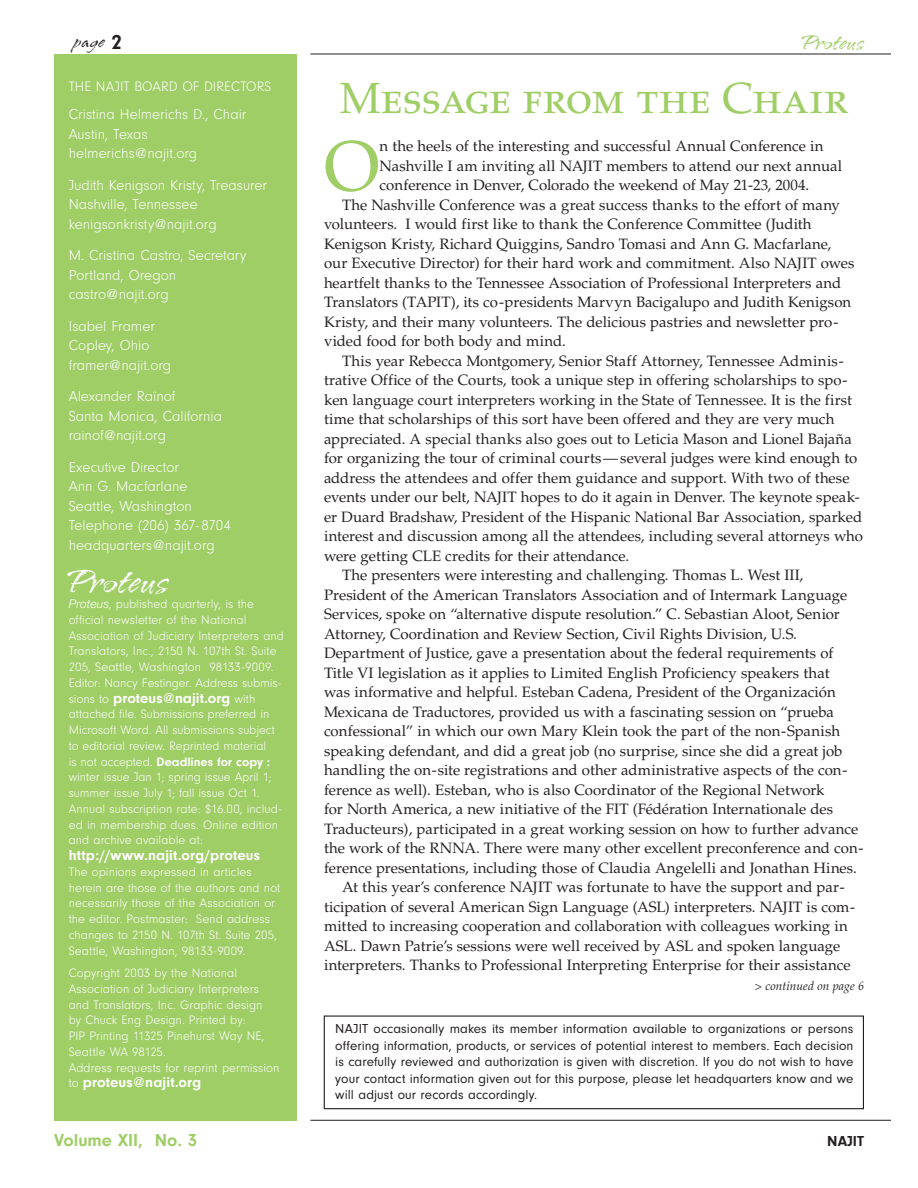
<style>
.page{position:relative;width:918px;height:1188px;background:#fff}
.page>*{position:absolute;margin:0;border:0;box-sizing:border-box;transform-origin:0 0}
.t1{font:70.65px "Palatino";color:#9fce66}
.t2{font:43.5px "Palatino SC";color:#9fce66}
.t3{font:39px "Arid ITC";letter-spacing:.005em;color:#fff}
.t4{font:24px "Arid ITC";letter-spacing:.01em;color:#9fce66}
.t5{font:21px "Arid ITC";color:#231f20}
.t6{font:700 18px "Neuzeit Gro T";color:#9fce66}
.t7{font:15px "Palatino";color:#231f20}
.t8{font:15px/19.5px "Neuzeit Gro T Ligh";color:#fff}
.t9{font:700 15px "Neuzeit Gro T";letter-spacing:.005em;color:#fff}
.t10{font:700 15px "Neuzeit Gro T";color:#231f20}
.t11{font:14.25px "Neuzeit Gro T Ligh";letter-spacing:.005em;color:#fff}
.t12{font:13.5px/16.5px "Neuzeit Gro T";letter-spacing:.005em;color:#231f20;text-align:justify}
.t13{font:12.75px/15.8px "Neuzeit Gro T Ligh";letter-spacing:.005em;color:#fff}
.t14{font:700 12.75px "Neuzeit Gro T";color:#fff}
.t15{font:italic 12px "Palatino";letter-spacing:.01em;color:#231f20}
.s1{font-family:"Neuzeit Gro T";font-weight:700}
.s2{font-family:"Helvetica Neue";font-weight:300;font-style:italic;font-size:12px}
.s3{font-family:"Neuzeit Gro T Ligh";font-weight:400;font-size:12.75px}
.s4{font-family:"Neuzeit Gro T Ligh";font-weight:400}
</style>
<div class="page">
<hr style="left:310px;top:54px;width:581px;height:1px;background:#231f20">
<hr style="left:310px;top:1120px;width:581px;height:1px;background:#231f20">
<div style="left:54px;top:54px;width:243px;height:1066px;background:#9fce66"></div>
<div style="left:324px;top:1016px;width:540px;height:93px;border:1px solid #231f20"></div>
<h3 class="t5" style="left:74px;top:30px;width:50px">page <span class="s1">2</span></h3>
<h3 class="t4" style="left:802px;top:30px;width:63px">Proteus</h3>
<p class="t11" style="left:69px;top:78px;width:204px">THE NAJIT BOARD OF DIRECTORS</p>
<p class="t8" style="left:69px;top:105px;width:179px">Cristina Helmerichs D., Chair<br>Austin, Texas helmerichs@najit.org</p>
<p class="t8" style="left:69px;top:175px;width:200px">Judith Kenigson Kristy, Treasurer<br>Nashville, Tennessee kenigsonkristy@najit.org</p>
<p class="t8" style="left:69px;top:246px;width:179px">M. Cristina Castro, Secretary<br>Portland, Oregon castro@najit.org</p>
<p class="t8" style="left:69px;top:316px;width:104px">Isabel Framer<br>Copley, Ohio framer@najit.org</p>
<p class="t8" style="left:69px;top:387px;width:155px">Alexander Raïnof<br>Santa Monica, California rainof@najit.org</p>
<p class="t8" style="left:69px;top:457px;width:164px">Executive Director<br>Ann G. Macfarlane<br>Seattle, Washington<br>Telephone (206) 367- 8704 headquarters@najit.org</p>
<h3 class="t3" style="left:69px;top:561px;width:101px">Proteus</h3>
<p class="t13" style="left:69px;top:596px;width:217px"><span class="s2">Proteus</span>, published quarterly, is the official newsletter of the National Association of Judiciary Interpreters and Translators, Inc., 2150 N. 107th St. Suite 205, Seattle, Washington 98133-9009.<br>Editor: Nancy Festinger. Address submis-</p>
<p class="t9" style="left:69px;top:689px;width:188px"><span class="s3">sions to</span> proteus@najit.org <span class="s3">with</span></p>
<p class="t13" style="left:69px;top:706px;width:208px">attached file. Submissions preferred in<br>Microsoft Word. All submissions subject to editorial review. Reprinted material</p>
<p class="t14" style="left:69px;top:754px;width:203px"><span class="s4">is not accepted.</span> Deadlines for copy :</p>
<p class="t13" style="left:69px;top:769px;width:214px">winter issue Jan 1; spring issue April 1; summer issue July 1; fall issue Oct 1.<br>Annual subscription rate: $16.00, includ&shy;ed in membership dues. Online edition and archive available at:</p>
<p class="t9" style="left:69px;top:847px;width:193px">http://www.najit.org/proteus</p>
<p class="t13" style="left:69px;top:864px;width:213px">The opinions expressed in articles herein are those of the authors and not necessarily those of the Association or the editor. Postmaster: Send address changes to 2150 N. 107th St. Suite 205, Seattle, Washington, 98133-9009.</p>
<p class="t13" style="left:69px;top:965px;width:212px">Copyright 2003 by the National Association of Judiciary Interpreters and Translators, Inc. Graphic design<br>by Chuck Eng Design. Printed by:<br>PIP Printing 11325 Pinehurst Way NE, Seattle WA 98125.<br>Address requests for reprint permission</p>
<p class="t9" style="left:69px;top:1074px;width:134px"><span class="s3">to</span> proteus@najit.org</p>
<h2 class="t2" style="left:340px;top:73px;width:510px">Message from the Chair</h2>
<h1 class="t1" style="left:324px;top:125px;width:57px">O</h1>
<p class="t7" style="left:380px;top:137px;width:445px">n the heels of the interesting and successful Annual Conference in</p>
<p class="t7" style="left:380px;top:157px;width:464px">Nashville I am inviting all NAJIT members to attend our next annual</p>
<p class="t7" style="left:380px;top:176px;width:431px">conference in Denver, Colorado the weekend of May 21-23, 2004.</p>
<p class="t7" style="left:342px;top:196px;width:499px">The Nashville Conference was a great success thanks to the effort of many</p>
<p class="t7" style="left:324px;top:215px;width:489px">volunteers. I would first like to thank the Conference Committee (Judith</p>
<p class="t7" style="left:324px;top:235px;width:509px">Kenigson Kristy, Richard Quiggins, Sandro Tomasi and Ann G. Macfarlane,</p>
<p class="t7" style="left:324px;top:254px;width:532px">our Executive Director) for their hard work and commitment. Also NAJIT owes</p>
<p class="t7" style="left:324px;top:274px;width:519px">heartfelt thanks to the Tennessee Association of Professional Interpreters and</p>
<p class="t7" style="left:324px;top:293px;width:529px">Translators (TAPIT), its co-presidents Marvyn Bacigalupo and Judith Kenigson</p>
<p class="t7" style="left:324px;top:313px;width:516px">Kristy, and their many volunteers. The delicious pastries and newsletter pro-</p>
<p class="t7" style="left:324px;top:332px;width:243px">vided food for both body and mind.</p>
<p class="t7" style="left:342px;top:352px;width:503px">This year Rebecca Montgomery, Senior Staff Attorney, Tennessee Adminis-</p>
<p class="t7" style="left:324px;top:371px;width:525px">trative Office of the Courts, took a unique step in offering scholarships to spo-</p>
<p class="t7" style="left:324px;top:391px;width:530px">ken language court interpreters working in the State of Tennessee. It is the first</p>
<p class="t7" style="left:324px;top:410px;width:512px">time that scholarships of this sort have been offered and they are very much</p>
<p class="t7" style="left:324px;top:430px;width:529px">appreciated. A special thanks also goes out to Leticia Mason and Lionel Bajaña</p>
<p class="t7" style="left:324px;top:449px;width:535px">for organizing the tour of criminal courts — several judges were kind enough to</p>
<p class="t7" style="left:324px;top:469px;width:527px">address the attendees and offer them guidance and support. With two of these</p>
<p class="t7" style="left:324px;top:488px;width:537px">events under our belt, NAJIT hopes to do it again in Denver. The keynote speak-</p>
<p class="t7" style="left:324px;top:508px;width:540px">er Duard Bradshaw, President of the Hispanic National Bar Association, sparked</p>
<p class="t7" style="left:324px;top:527px;width:541px">interest and discussion among all the attendees, including several attorneys who</p>
<p class="t7" style="left:324px;top:547px;width:307px">were getting CLE credits for their attendance.</p>
<p class="t7" style="left:342px;top:566px;width:463px">The presenters were interesting and challenging. Thomas L. West III,</p>
<p class="t7" style="left:324px;top:586px;width:525px">President of the American Translators Association and of Intermark Language</p>
<p class="t7" style="left:324px;top:605px;width:517px">Services, spoke on “alternative dispute resolution.” C. Sebastian Aloot, Senior</p>
<p class="t7" style="left:324px;top:625px;width:475px">Attorney, Coordination and Review Section, Civil Rights Division, U.S.</p>
<p class="t7" style="left:324px;top:644px;width:511px">Department of Justice, gave a presentation about the federal requirements of</p>
<p class="t7" style="left:324px;top:664px;width:507px">Title VI legislation as it applies to Limited English Proficiency speakers that</p>
<p class="t7" style="left:324px;top:683px;width:513px">was informative and helpful. Esteban Cadena, President of the Organización</p>
<p class="t7" style="left:324px;top:703px;width:512px">Mexicana de Traductores, provided us with a fascinating session on “prueba</p>
<p class="t7" style="left:324px;top:722px;width:518px">confessional” in which our own Mary Klein took the part of the non-Spanish</p>
<p class="t7" style="left:324px;top:742px;width:520px">speaking defendant, and did a great job (no surprise, since she did a great job</p>
<p class="t7" style="left:324px;top:761px;width:525px">handling the on-site registrations and other administrative aspects of the con-</p>
<p class="t7" style="left:324px;top:781px;width:502px">ference as well). Esteban, who is also Coordinator of the Regional Network</p>
<p class="t7" style="left:324px;top:800px;width:511px">for North America, a new initiative of the FIT (Fédération Internationale des</p>
<p class="t7" style="left:324px;top:820px;width:536px">Traducteurs), participated in a great working session on how to further advance</p>
<p class="t7" style="left:324px;top:839px;width:541px">the work of the RNNA. There were many other excellent preconference and con-</p>
<p class="t7" style="left:324px;top:859px;width:534px">ference presentations, including those of Claudia Angelelli and Jonathan Hines.</p>
<p class="t7" style="left:342px;top:878px;width:504px">At this year’s conference NAJIT was fortunate to have the support and par-</p>
<p class="t7" style="left:324px;top:898px;width:533px">ticipation of several American Sign Language (ASL) interpreters. NAJIT is com-</p>
<p class="t7" style="left:324px;top:917px;width:525px">mitted to increasing cooperation and collaboration with colleagues working in</p>
<p class="t7" style="left:324px;top:937px;width:518px">ASL. Dawn Patrie’s sessions were well received by ASL and spoken language</p>
<p class="t7" style="left:324px;top:956px;width:528px">interpreters. Thanks to Professional Interpreting Enterprise for their assistance</p>
<p class="t15" style="left:755px;top:979px;width:111px">&gt; continued on page 6</p>
<p class="t12" style="left:335px;top:1021px;width:520px">NAJIT occasionally makes its member information available to organizations or persons offering information, products, or services of potential interest to members. Each decision is carefully reviewed and authorization is given with discretion. If you do not wish to have your contact information given out for this purpose, please let headquarters know and we will adjust our records accordingly.</p>
<p class="t6" style="left:54px;top:1130px;width:145px">Volume XII, No. 3</p>
<p class="t10" style="left:827px;top:1133px;width:38px">NAJIT</p>
</div>
